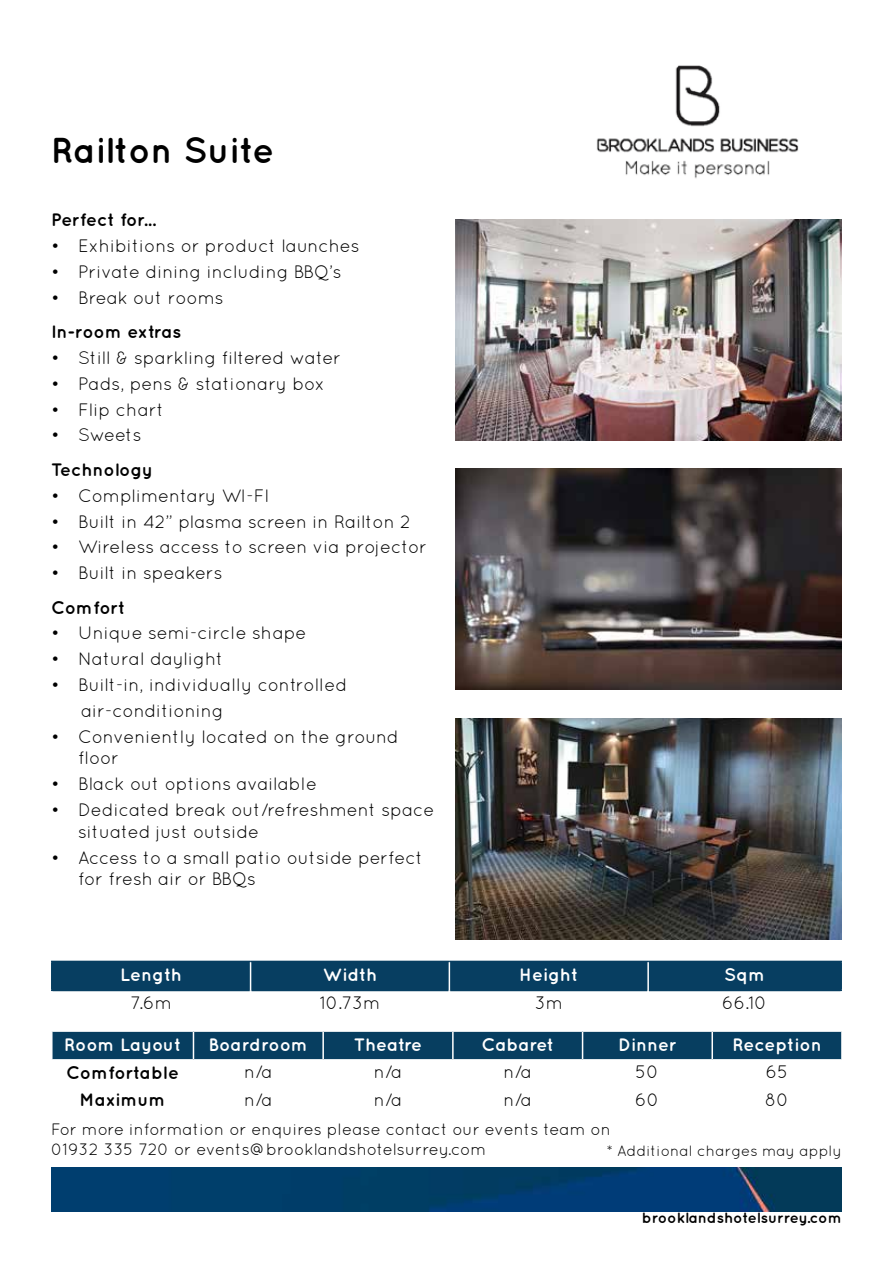
<style>
.page{position:relative;width:893px;height:1263px;background:#fff}
.page>*{position:absolute;margin:0;border:0;box-sizing:border-box;transform-origin:0 0}
.t1{font:700 36px "Quicksand";color:#000}
.t2{font:18px/21.6px "Quicksand";color:#000}
.t3{font:700 18px "Quicksand";color:#fff}
.t4{font:700 18px "Quicksand";color:#000}
.t5{font:16.5px/19.8px "Quicksand";color:#000}
.t6{font:15px "Quicksand";color:#000}
.t7{font:700 15px "Quicksand";color:#000}
</style>
<div class="page">
<img style="left:51px;top:1168px;width:791px;height:44px">
<img style="left:596px;top:65px;width:203px;height:114px">
<img style="left:455px;top:219px;width:387px;height:221px">
<img style="left:455px;top:469px;width:387px;height:221px">
<img style="left:455px;top:718px;width:387px;height:221px">
<hr style="left:51px;top:961px;width:200px;height:1px;background:#073e61">
<hr style="left:51px;top:962px;width:2px;height:28px;background:#073e61">
<hr style="left:648px;top:961px;width:194px;height:1px;background:#073e61">
<hr style="left:840px;top:962px;width:2px;height:28px;background:#073e61">
<hr style="left:51px;top:990px;width:199px;height:1px;background:#073e61">
<hr style="left:649px;top:990px;width:193px;height:1px;background:#073e61">
<div style="left:52px;top:961px;width:789px;height:31px;background:#073e61"></div>
<hr style="left:647px;top:962px;width:2px;height:28px;background:#fff">
<svg style="left:52px;top:1031px;width:790px;height:29px;background:#1c4e6d"></svg>
<h1 class="t1" style="left:51px;top:129px;width:225px">Railton Suite</h1>
<p class="t4" style="left:51px;top:209px;width:106px">Perfect for...</p>
<p class="t2" style="left:51px;top:235px;width:310px">• Exhibitions or product launches</p>
<p class="t2" style="left:51px;top:261px;width:292px">• Private dining including BBQ’s</p>
<p class="t2" style="left:51px;top:286px;width:174px">• Break out rooms</p>
<p class="t4" style="left:51px;top:321px;width:132px">In-room extras</p>
<p class="t2" style="left:51px;top:347px;width:292px">• Still &amp; sparkling filtered water</p>
<p class="t2" style="left:51px;top:372px;width:276px">• Pads, pens &amp; stationary box</p>
<p class="t2" style="left:51px;top:398px;width:114px">• Flip chart</p>
<p class="t2" style="left:51px;top:424px;width:92px">• Sweets</p>
<p class="t4" style="left:51px;top:459px;width:103px">Technology</p>
<p class="t2" style="left:51px;top:484px;width:221px">• Complimentary WI-FI</p>
<p class="t2" style="left:51px;top:510px;width:361px">• Built in 42” plasma screen in Railton 2</p>
<p class="t2" style="left:51px;top:536px;width:377px">• Wireless access to screen via projector</p>
<p class="t2" style="left:51px;top:562px;width:173px">• Built in speakers</p>
<p class="t4" style="left:51px;top:596px;width:76px">Comfort</p>
<p class="t2" style="left:51px;top:622px;width:257px">• Unique semi-circle shape</p>
<p class="t2" style="left:51px;top:648px;width:174px">• Natural daylight</p>
<p class="t2" style="left:81px;top:672px;width:268px;line-height:25.8px;text-indent:-30px">• Built-in, individually controlled air-conditioning</p>
<p class="t2" style="left:78px;top:725px;width:322px;text-indent:-27px">• Conveniently located on the ground floor</p>
<p class="t2" style="left:51px;top:773px;width:267px">• Black out options available</p>
<p class="t2" style="left:78px;top:799px;width:358px;text-indent:-27px">• Dedicated break out/refreshment space situated just outside</p>
<p class="t2" style="left:78px;top:846px;width:346px;text-indent:-27px">• Access to a small patio outside perfect for fresh air or BBQs</p>
<p class="t3" style="left:120px;top:964px;width:63px">Length</p>
<p class="t3" style="left:323px;top:964px;width:56px">Width</p>
<p class="t3" style="left:519px;top:964px;width:60px">Height</p>
<p class="t3" style="left:724px;top:964px;width:43px">Sqm</p>
<p class="t2" style="left:130px;top:992px;width:43px">7.6m</p>
<p class="t2" style="left:320px;top:992px;width:62px">10.73m</p>
<p class="t2" style="left:535px;top:992px;width:30px">3m</p>
<p class="t2" style="left:722px;top:992px;width:47px">66.10</p>
<p class="t3" style="left:64px;top:1033px;width:119px">Room Layout</p>
<p class="t3" style="left:209px;top:1033px;width:101px">Boardroom</p>
<p class="t3" style="left:354px;top:1033px;width:70px">Theatre</p>
<p class="t3" style="left:481px;top:1033px;width:74px">Cabaret</p>
<p class="t3" style="left:618px;top:1033px;width:60px">Dinner</p>
<p class="t3" style="left:732px;top:1033px;width:91px">Reception</p>
<p class="t4" style="left:66px;top:1062px;width:115px">Comfortable</p>
<p class="t2" style="left:244px;top:1061px;width:30px">n/a</p>
<p class="t2" style="left:374px;top:1061px;width:30px">n/a</p>
<p class="t2" style="left:503px;top:1061px;width:30px">n/a</p>
<p class="t2" style="left:636px;top:1061px;width:25px">50</p>
<p class="t2" style="left:766px;top:1061px;width:24px">65</p>
<p class="t4" style="left:80px;top:1089px;width:88px">Maximum</p>
<p class="t2" style="left:244px;top:1088px;width:30px">n/a</p>
<p class="t2" style="left:374px;top:1088px;width:30px">n/a</p>
<p class="t2" style="left:503px;top:1088px;width:30px">n/a</p>
<p class="t2" style="left:635px;top:1088px;width:26px">60</p>
<p class="t2" style="left:765px;top:1088px;width:26px">80</p>
<p class="t5" style="left:51px;top:1119px;width:561px">For more information or enquires please contact our events team on<br>01932 335 720 or events@brooklandshotelsurrey.com</p>
<p class="t6" style="left:606px;top:1142px;width:237px">* Additional charges may apply</p>
<p class="t7" style="left:642px;top:1209px;width:202px">brooklandshotelsurrey.com</p>
</div>
